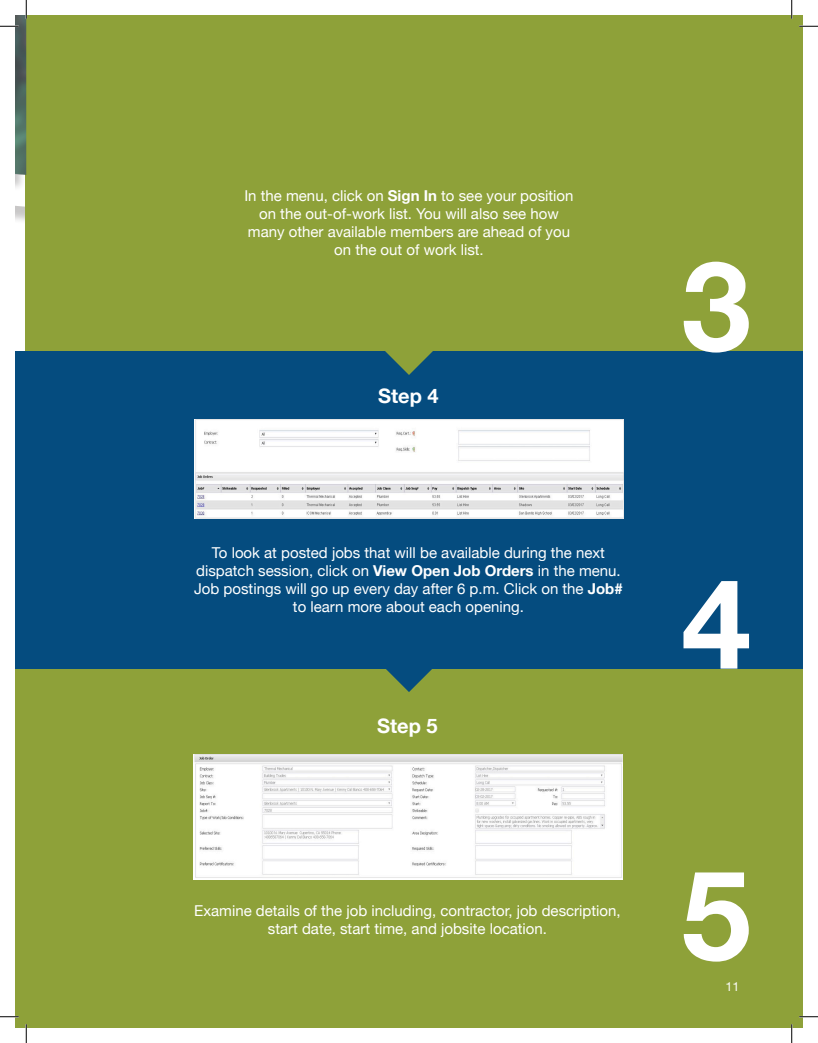
<style>
.page{position:relative;width:818px;height:1043px;background:#fff}
.page>*{position:absolute;margin:0;border:0;box-sizing:border-box;transform-origin:0 0}
.t1{font:700 125px "Helvetica Neue";color:#fff}
.t2{font:700 20px "Helvetica Neue";color:#fff}
.t3{font:15px/18px "Helvetica Neue";color:#fff;text-align:center}
.t4{font:12.5px "Helvetica Neue";color:#fff}
.s1{font-weight:700}
</style>
<div class="page">
<div style="left:26px;top:15px;width:776px;height:336px;background:#8ea139"></div>
<div style="left:15px;top:668px;width:787px;height:360px;background:#8ea139"></div>
<div style="left:26px;top:351px;width:776px;height:317px;background:#054c7f"></div>
<div style="left:15px;top:351px;width:11px;height:317px;background:#054c7f"></div>
<div style="left:15px;top:19px;width:12px;height:208px;background:#231f20;opacity:.25"></div>
<img style="left:194px;top:420px;width:429px;height:98px">
<img style="left:193px;top:755px;width:429px;height:124px">
<svg style="left:385px;top:351px;width:48px;height:24px"></svg>
<svg style="left:382px;top:668px;width:53px;height:24px"></svg>
<svg style="left:799px;top:25px;width:19px;height:2px"></svg>
<svg style="left:0;top:1016px;width:19px;height:1px"></svg>
<svg style="left:799px;top:1015px;width:19px;height:2px"></svg>
<svg style="left:0;top:0;width:27px;height:219px"></svg>
<svg style="left:25px;top:1024px;width:2px;height:18px"></svg>
<svg style="left:791px;top:0;width:1px;height:19px"></svg>
<svg style="left:791px;top:1024px;width:1px;height:18px"></svg>
<p class="t3" style="left:244px;top:187px;width:330px">In the menu, click on <span class="s1">Sign In</span> to see your position on the out-of-work list. You will also see how many other available members are ahead of you on the out of work list.</p>
<h2 class="t2" style="left:378px;top:383px;width:62px">Step 4</h2>
<p class="t3" style="left:194px;top:543px;width:430px">To look at posted jobs that will be available during the next dispatch session, click on <span class="s1">View Open Job Orders</span> in the menu.<br>Job postings will go up every day after 6 p.m. Click on the <span class="s1">Job# </span>to learn more about each opening.</p>
<h2 class="t2" style="left:377px;top:713px;width:62px">Step 5</h2>
<p class="t3" style="left:194px;top:901px;width:428px">Examine details of the job including, contractor, job description, start date, start time, and jobsite location.</p>
<h1 class="t1" style="left:681px;top:229px;width:71px">3</h1>
<h1 class="t1" style="left:681px;top:546px;width:71px">4</h1>
<h1 class="t1" style="left:681px;top:838px;width:71px">5</h1>
<p class="t4" style="left:725px;top:978px;width:15px">11</p>
</div>
